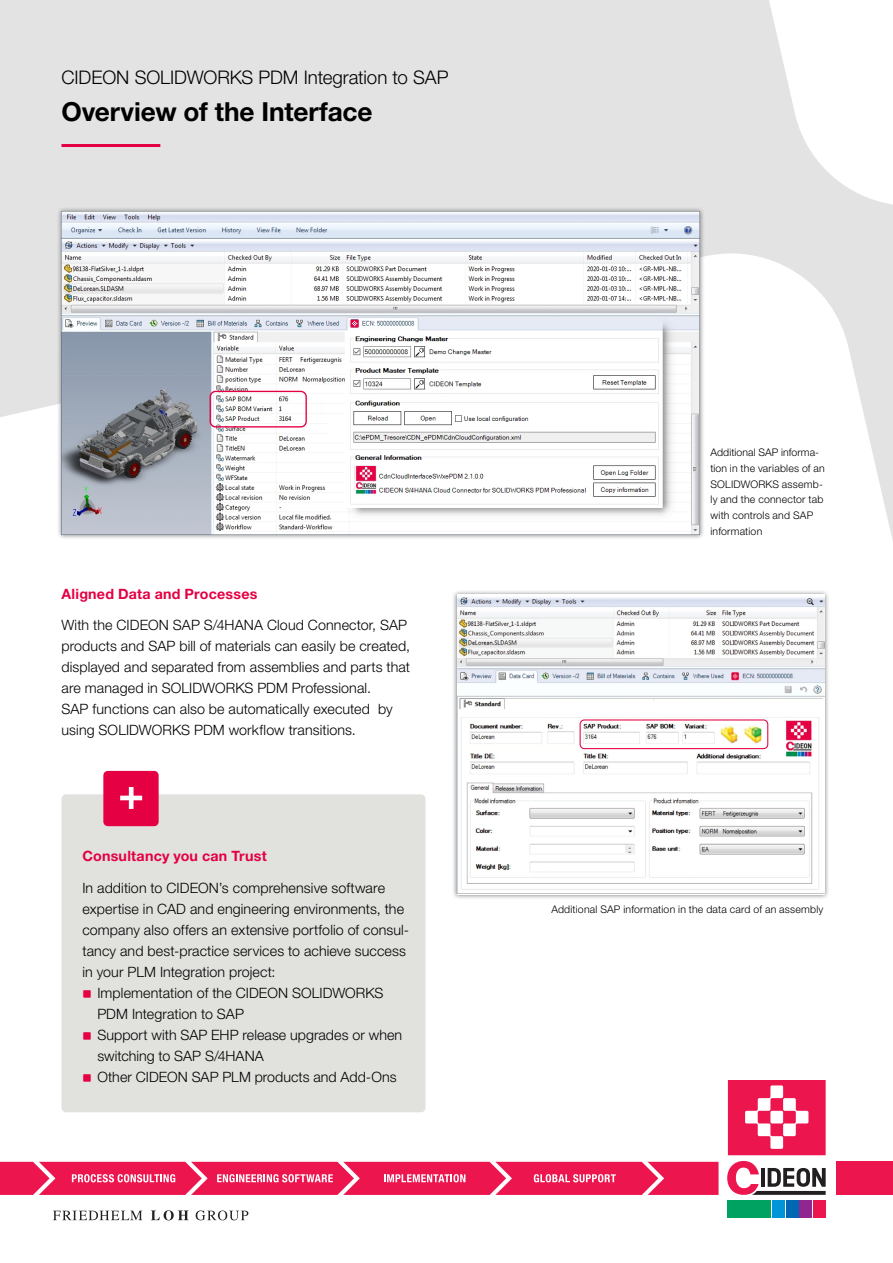
<style>
.page{position:relative;width:893px;height:1263px;background:#fff}
.page>*{position:absolute;margin:0;border:0;box-sizing:border-box;transform-origin:0 0}
.t1{font:700 26.25px "Helvetica Neue LT Pro";letter-spacing:-.005em;color:#000}
.t2{font:300 18.75px "Helvetica Neue LT Pro";letter-spacing:-.005em;color:#000}
.t3{font:300 14.25px/21px "Helvetica Neue LT Pro";letter-spacing:.005em;color:#000}
.t4{font:700 14.25px "Helvetica Neue LT Pro";letter-spacing:.015em;color:#e40043}
.t5{font:300 10.5px/15.8px "Helvetica Neue LT Pro";letter-spacing:.02em;color:#000}
</style>
<div class="page">
<svg style="left:0;top:0;width:893px;height:541px;fill:#e3e3e3"></svg>
<svg style="left:53px;top:1210px;width:195px;height:10px"></svg>
<div style="left:836px;top:1162px;width:57px;height:33px;background:#ed154e"></div>
<svg style="left:728px;top:1080px;width:98px;height:75px"></svg>
<div style="left:728px;top:1200px;width:43px;height:18px;background:#00a261"></div>
<div style="left:772px;top:1200px;width:13px;height:18px;background:#0095d9"></div>
<div style="left:786px;top:1200px;width:12px;height:18px;background:#0166b3"></div>
<div style="left:800px;top:1200px;width:12px;height:18px;background:#90268f"></div>
<div style="left:813px;top:1200px;width:13px;height:18px;background:#ed154e"></div>
<svg style="left:727px;top:1161px;width:99px;height:34px"></svg>
<svg style="left:0;top:1162px;width:718px;height:33px;background:#ee2e60"></svg>
<hr style="left:62px;top:144px;width:98px;height:3px;background:#e40043">
<div style="left:56px;top:207px;width:648px;height:333px;background:#000;opacity:.5"></div>
<img style="left:62px;top:212px;width:638px;height:323px">
<div style="left:210px;top:391px;width:97px;height:36px;border:1px solid #e40043;border-radius:5px"></div>
<div style="left:452px;top:589px;width:378px;height:311px;background:#000;opacity:.5"></div>
<img style="left:458px;top:595px;width:367px;height:298px">
<div style="left:580px;top:719px;width:188px;height:30px;border:1px solid #e40043;border-radius:4px"></div>
<div style="left:62px;top:794px;width:363px;height:318px;background:#e1e1de;border-radius:4px"></div>
<div style="left:103px;top:771px;width:56px;height:55px;background:#e40043;border-radius:4px"></div>
<svg style="left:120px;top:787px;width:22px;height:22px"></svg>
<h2 class="t2" style="left:62px;top:66px;width:389px">CIDEON SOLIDWORKS PDM Integration to SAP</h2>
<h1 class="t1" style="left:62px;top:95px;width:313px">Overview of the Interface</h1>
<p class="t4" style="left:62px;top:585px;width:197px">Aligned Data and Processes</p>
<p class="t3" style="left:62px;top:614px;width:350px">With the CIDEON SAP S/4HANA Cloud Connector, SAP products and SAP bill of materials can easily be created, displayed and separated from assemblies and parts that are managed in SOLIDWORKS PDM Professional.<br>SAP functions can also be automatically executed by using SOLIDWORKS PDM workflow transitions.</p>
<p class="t4" style="left:82px;top:847px;width:186px">Consultancy you can Trust</p>
<p class="t3" style="left:82px;top:877px;width:304px">In addition to CIDEON’s comprehensive software</p>
<p class="t3" style="left:82px;top:898px;width:323px">expertise in CAD and engineering environments, the</p>
<p class="t3" style="left:82px;top:919px;width:328px">company also offers an extensive portfolio of consul-</p>
<p class="t3" style="left:82px;top:940px;width:325px">tancy and best-practice services to achieve success</p>
<p class="t3" style="left:82px;top:961px;width:195px">in your PLM Integration project:</p>
<p class="t3" style="left:97px;top:982px;width:288px">Implementation of the CIDEON SOLIDWORKS</p>
<p class="t3" style="left:97px;top:1003px;width:148px">PDM Integration to SAP</p>
<p class="t3" style="left:97px;top:1024px;width:306px">Support with SAP EHP release upgrades or when</p>
<p class="t3" style="left:97px;top:1045px;width:168px">switching to SAP S/4HANA</p>
<p class="t3" style="left:97px;top:1066px;width:301px">Other CIDEON SAP PLM products and Add-Ons</p>
<p class="t5" style="left:710px;top:444px;width:116px">Additional SAP informa&shy;tion in the variables of an<br>SOLIDWORKS assemb&shy;ly and the connector tab with controls and SAP information</p>
<p class="t5" style="left:551px;top:901px;width:274px">Additional SAP information in the data card of an assembly</p>
</div>
